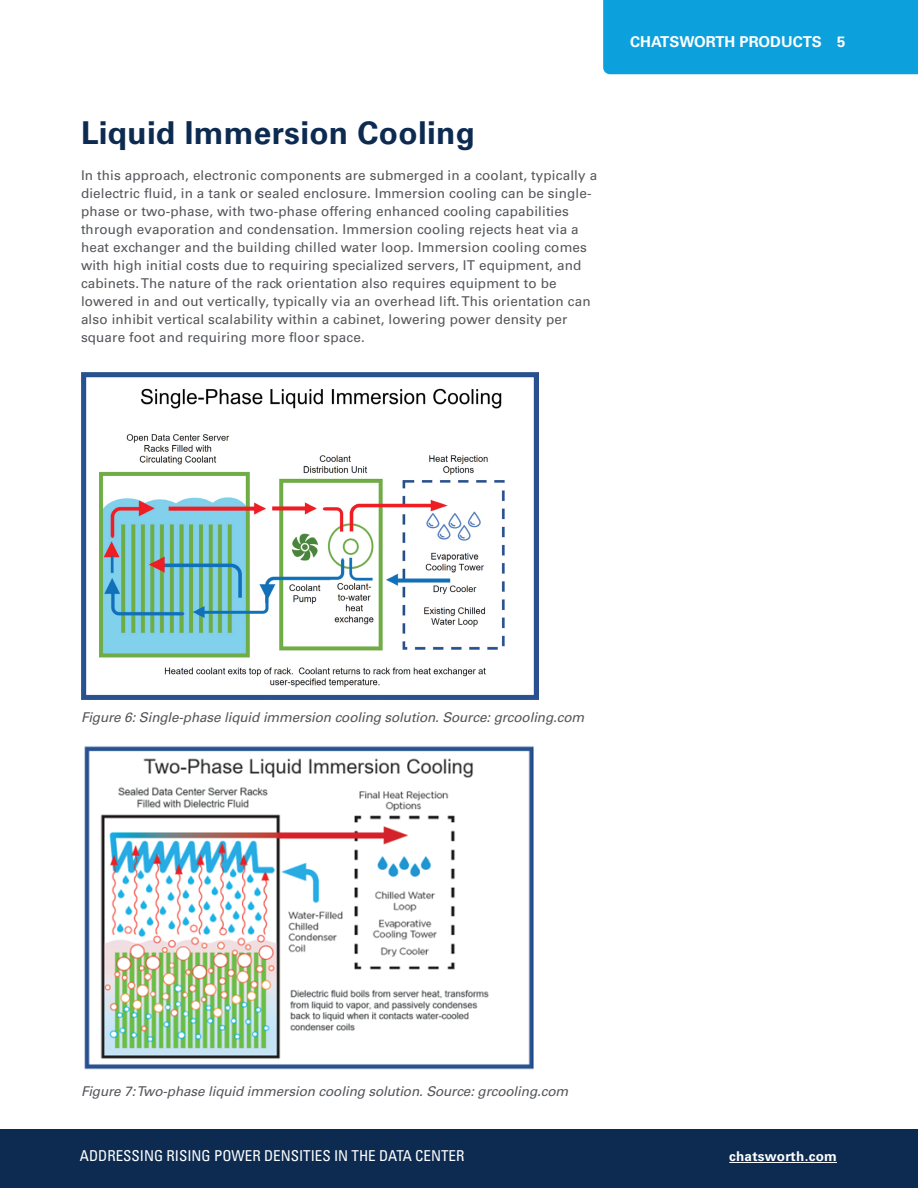
<style>
.page{position:relative;width:918px;height:1188px;background:#fff}
.page>*{position:absolute;margin:0;border:0;box-sizing:border-box;transform-origin:0 0}
.t1{font:700 31.5px "Univers LT Std";letter-spacing:.01em;color:#0d2b51}
.t2{font:condensed 15px "Univers LT Std";color:#fff}
.t3{font:700 15px "Univers LT Std";color:#fff}
.t4{font:13.5px/18px "Univers LT Std";letter-spacing:.01em;color:#54565a}
.t5{font:italic 13.5px "Univers LT Std";letter-spacing:-.01em;color:#54565a}
.t6{font:700 13.5px "Univers LT Std";letter-spacing:.02em;color:#fff}
</style>
<div class="page">
<div style="left:603px;top:0;width:315px;height:74px;background:#0ca0dc"></div>
<div style="left:0;top:1130px;width:918px;height:58px;background:#0d2b51"></div>
<hr style="left:729px;top:1162px;width:108px;height:1px;background:#fff">
<img style="left:81px;top:373px;width:458px;height:326px">
<img style="left:84px;top:746px;width:450px;height:324px">
<h1 class="t1" style="left:81px;top:115px;width:396px">Liquid Immersion Cooling</h1>
<p class="t4" style="left:81px;top:166px;width:518px">In this approach, electronic components are submerged in a coolant, typically a dielectric fluid, in a tank or sealed enclosure. Immersion cooling can be single&shy;phase or two-phase, with two-phase offering enhanced cooling capabilities through evaporation and condensation. Immersion cooling rejects heat via a heat exchanger and the building chilled water loop. Immersion cooling comes with high initial costs due to requiring specialized servers, IT equipment, and cabinets. The nature of the rack orientation also requires equipment to be lowered in and out vertically, typically via an overhead lift. This orientation can also inhibit vertical scalability within a cabinet, lowering power density per square foot and requiring more floor space.</p>
<p class="t3" style="left:630px;top:33px;width:217px">CHATSWORTH PRODUCTS 5</p>
<p class="t5" style="left:81px;top:709px;width:505px">Figure 6: Single-phase liquid immersion cooling solution. Source: grcooling.com</p>
<p class="t5" style="left:81px;top:1083px;width:489px">Figure 7: Two-phase liquid immersion cooling solution. Source: grcooling.com</p>
<p class="t2" style="left:80px;top:1147px;width:386px">ADDRESSING RISING POWER DENSITIES IN THE DATA CENTER</p>
<p class="t6" style="left:729px;top:1148px;width:109px">chatsworth.com</p>
</div>
